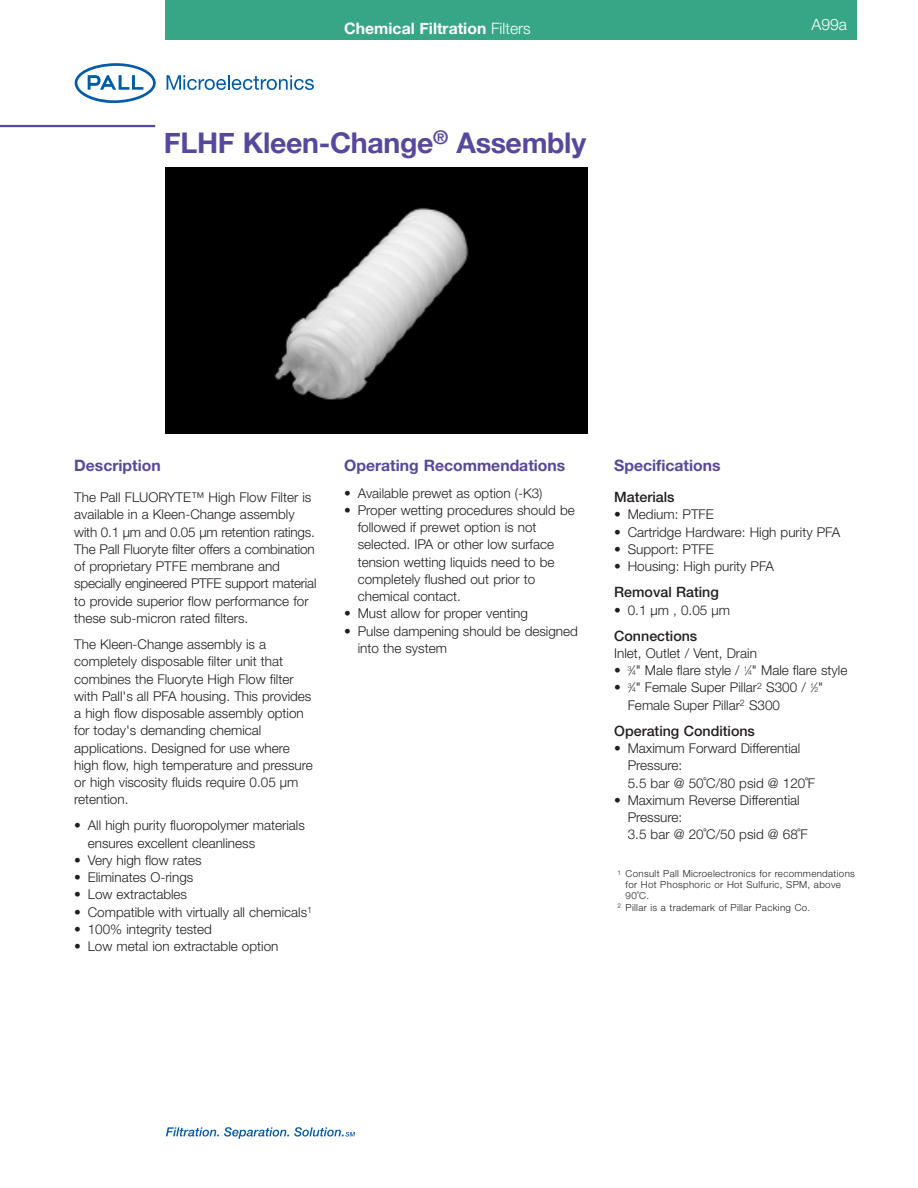
<style>
.page{position:relative;width:918px;height:1188px;background:#fff}
.page>*{position:absolute;margin:0;border:0;box-sizing:border-box;transform-origin:0 0}
.t1{font:700 28.5px "Helvetica Neue";letter-spacing:-.01em;color:#58489d}
.t2{font:700 15.75px "Helvetica Neue LT Std";color:#58489d}
.t3{font:700 15.75px "Helvetica Neue";color:#fff}
.t4{font:300 15.75px "Helvetica Neue LT Std";color:#fff}
.t5{font:500 14.25px "Helvetica Neue LT Std";color:#231f20}
.t6{font:300 13.5px/17.2px "Helvetica Neue LT Std";color:#231f20}
.t7{font:300 9.75px "Helvetica Neue LT Std";letter-spacing:.035em;color:#231f20}
.s1{font-family:"Helvetica Neue LT Std";font-weight:300}
.s2{font-size:6.75px}
</style>
<div class="page">
<svg style="left:167px;top:75px;width:147px;height:15px"></svg>
<svg style="left:75px;top:63px;width:81px;height:40px"></svg>
<hr style="left:0;top:125px;width:155px;height:2px;background:#58489d">
<div style="left:165px;top:0;width:692px;height:40px;background:#36a686"></div>
<svg style="left:166px;top:1127px;width:189px;height:12px"></svg>
<img style="left:165px;top:167px;width:423px;height:266px">
<p class="t3" style="left:344px;top:19px;width:188px">Chemical Filtration <span class="s1">Filters</span></p>
<h1 class="t1" style="left:164px;top:125px;width:424px">FLHF Kleen-Change<sup>®</sup> Assembly</h1>
<p class="t4" style="left:812px;top:19px;width:37px">A99a</p>
<p class="t2" style="left:74px;top:460px;width:88px">Description</p>
<p class="t6" style="left:74px;top:490px;width:244px">The Pall FLUORYTE™ High Flow Filter is available in a Kleen-Change assembly with 0.1 µm and 0.05 µm retention ratings.<br>The Pall Fluoryte filter offers a combination of proprietary PTFE membrane and specially engineered PTFE support material to provide superior flow performance for these sub-micron rated filters.</p>
<p class="t6" style="left:74px;top:637px;width:240px">The Kleen-Change assembly is a completely disposable filter unit that combines the Fluoryte High Flow filter with Pall's all PFA housing. This provides a high flow disposable assembly option for today's demanding chemical applications. Designed for use where high flow, high temperature and pressure or high viscosity fluids require 0.05 µm retention.</p>
<p class="t6" style="left:88px;top:818px;width:219px;text-indent:-14px">• All high purity fluoropolymer materials ensures excellent cleanliness</p>
<p class="t6" style="left:74px;top:853px;width:129px">• Very high flow rates</p>
<p class="t6" style="left:74px;top:870px;width:121px">• Eliminates O-rings</p>
<p class="t6" style="left:74px;top:887px;width:114px">• Low extractables</p>
<p class="t6" style="left:74px;top:905px;width:239px">• Compatible with virtually all chemicals<sup>1</sup></p>
<p class="t6" style="left:74px;top:922px;width:139px">• 100% integrity tested</p>
<p class="t6" style="left:74px;top:939px;width:206px">• Low metal ion extractable option</p>
<p class="t2" style="left:344px;top:460px;width:223px">Operating Recommendations</p>
<p class="t6" style="left:344px;top:485px;width:200px">• Available prewet as option (-K3)</p>
<p class="t6" style="left:358px;top:503px;width:219px;text-indent:-14px">• Proper wetting procedures should be followed if prewet option is not selected. IPA or other low surface tension wetting liquids need to be completely flushed out prior to chemical contact.</p>
<p class="t6" style="left:344px;top:606px;width:185px">• Must allow for proper venting</p>
<p class="t6" style="left:358px;top:623px;width:222px;text-indent:-14px">• Pulse dampening should be designed into the system</p>
<p class="t2" style="left:614px;top:460px;width:108px">Specifications</p>
<p class="t5" style="left:614px;top:492px;width:62px">Materials</p>
<p class="t6" style="left:614px;top:507px;width:101px">• Medium: PTFE</p>
<p class="t6" style="left:614px;top:524px;width:228px">• Cartridge Hardware: High purity PFA</p>
<p class="t6" style="left:614px;top:542px;width:101px">• Support: PTFE</p>
<p class="t6" style="left:614px;top:559px;width:161px">• Housing: High purity PFA</p>
<p class="t5" style="left:614px;top:587px;width:106px">Removal Rating</p>
<p class="t6" style="left:614px;top:602px;width:117px">• 0.1 µm , 0.05 µm</p>
<p class="t5" style="left:614px;top:631px;width:85px">Connections</p>
<p class="t6" style="left:614px;top:646px;width:144px">Inlet, Outlet / Vent, Drain</p>
<p class="t6" style="left:614px;top:663px;width:235px">• <sup>3</sup>⁄<span class="s2">4</span>" Male flare style / <sup>1</sup>⁄<span class="s2">4</span>" Male flare style</p>
<p class="t6" style="left:628px;top:680px;width:197px;text-indent:-13px">• <sup>3</sup>⁄<span class="s2">4</span>" Female Super Pillar<sup>2</sup> S300 / <sup>1</sup>⁄<span class="s2">2</span>"<br>Female Super Pillar<sup>2</sup> S300</p>
<p class="t5" style="left:614px;top:726px;width:142px">Operating Conditions</p>
<p class="t6" style="left:628px;top:741px;width:189px;text-indent:-14px">• Maximum Forward Differential<br>Pressure:<br>5.5 bar @ 50˚C/80 psid @ 120˚F</p>
<p class="t6" style="left:628px;top:793px;width:181px;text-indent:-14px">• Maximum Reverse Differential<br>Pressure:<br>3.5 bar @ 20˚C/50 psid @ 68˚F</p>
<p class="t7" style="left:617px;top:870px;width:239px"><sup>1</sup> Consult Pall Microelectronics for recommendations</p>
<p class="t7" style="left:626px;top:881px;width:217px">for Hot Phosphoric or Hot Sulfuric, SPM, above</p>
<p class="t7" style="left:626px;top:892px;width:25px">90˚C.</p>
<p class="t7" style="left:617px;top:904px;width:194px"><sup>2</sup> Pillar is a trademark of Pillar Packing Co.</p>
</div>
